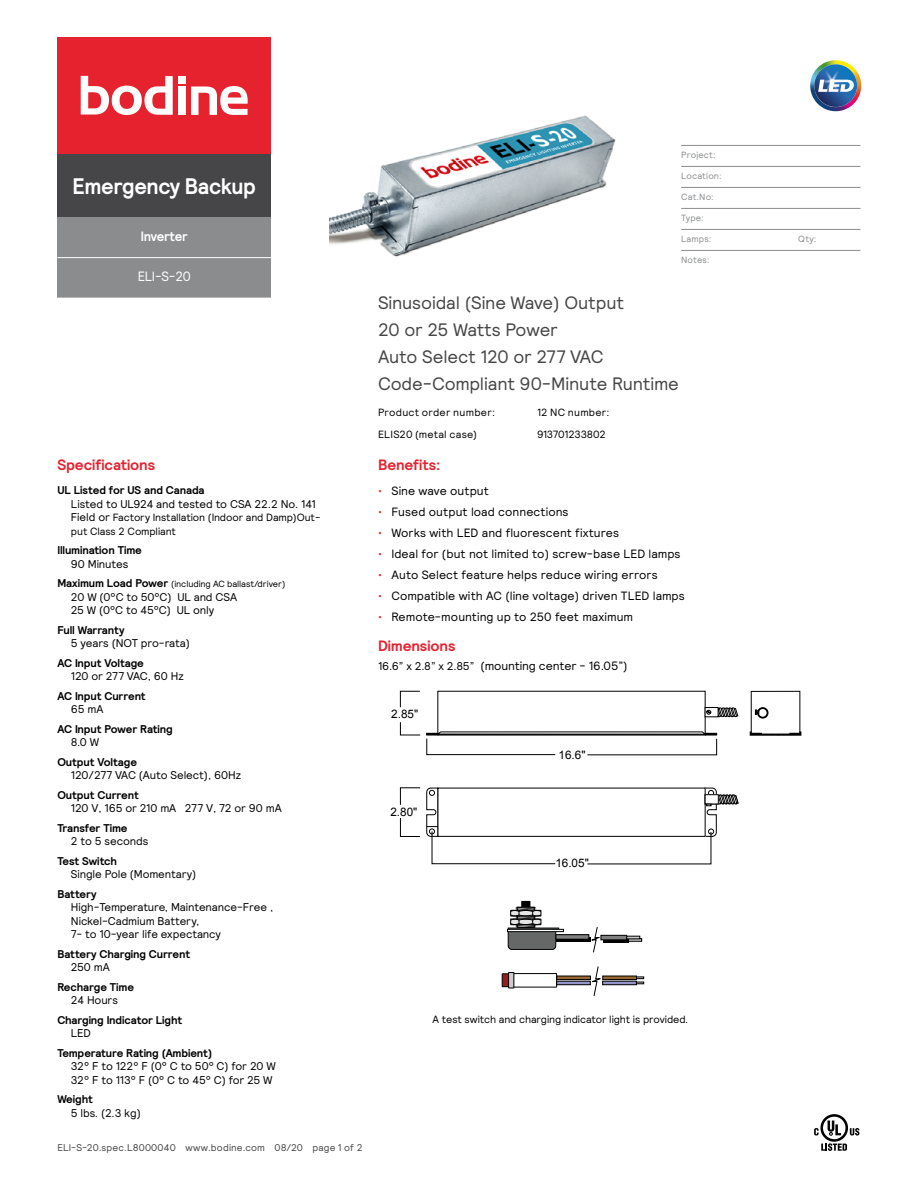
<style>
.page{position:relative;width:918px;height:1188px;background:#fff}
.page>*{position:absolute;margin:0;border:0;box-sizing:border-box;transform-origin:0 0}
.t1{font:700 22.5px "Relative";letter-spacing:-.02em;color:#fff;scale:.95 1}
.t2{font:18px/27px "Relative";letter-spacing:-.01em;color:#464547}
.t3{font:700 15px "Relative";letter-spacing:-.005em;color:#e6222f}
.t4{font:700 13.5px "Relative";letter-spacing:-.02em;color:#fff;scale:.95 1}
.t5{font:13.5px "Relative";color:#fff;scale:.95 1}
.t6{font:12px "Relative";letter-spacing:.005em;color:#000}
.t7{font:11.7px "Arial";color:#000}
.t8{font:11.25px/13.5px "Relative";letter-spacing:-.01em;color:#000}
.t9{font:700 11.25px "Relative";letter-spacing:-.01em;color:#000}
.t10{font:10.5px/13.5px "Relative";letter-spacing:-.005em;color:#000}
.t11{font:10.5px "Relative";letter-spacing:.02em;color:#000}
.t12{font:10.5px "Relative";letter-spacing:.025em;color:#000}
.t13{font:9.75px "Relative";letter-spacing:.015em;color:#464547}
.t14{font:9px "Relative";letter-spacing:.02em;color:#8a8c8e}
.t15{font:9px "Relative";letter-spacing:-.01em;color:#000}
.s1{color:#e82c2e}
.s2{font-size:11.25px}
.s3{font-weight:700;font-size:11.25px}
</style>
<div class="page">
<img style="left:330px;top:115px;width:286px;height:142px">
<svg style="left:821px;top:1143px;width:26px;height:8px"></svg>
<svg style="left:850px;top:1128px;width:9px;height:8px"></svg>
<svg style="left:820px;top:1114px;width:28px;height:28px"></svg>
<svg style="left:823px;top:1117px;width:22px;height:22px"></svg>
<svg style="left:828px;top:1121px;width:13px;height:14px"></svg>
<svg style="left:814px;top:1128px;width:5px;height:8px"></svg>
<svg style="left:808px;top:58px;width:55px;height:55px"></svg>
<svg style="left:810px;top:60px;width:50px;height:51px"></svg>
<hr style="left:681px;top:145px;width:179px;height:1px;background:#8a8c8e">
<hr style="left:681px;top:166px;width:179px;height:1px;background:#8a8c8e">
<hr style="left:681px;top:187px;width:179px;height:1px;background:#8a8c8e">
<hr style="left:681px;top:208px;width:179px;height:1px;background:#8a8c8e">
<hr style="left:681px;top:229px;width:179px;height:1px;background:#8a8c8e">
<hr style="left:681px;top:250px;width:179px;height:1px;background:#8a8c8e">
<div style="left:57px;top:154px;width:214px;height:63px;background:#464547"></div>
<div style="left:57px;top:217px;width:214px;height:81px;background:#8a8c8e"></div>
<hr style="left:57px;top:257px;width:214px;height:1px;background:#fff">
<div style="left:57px;top:37px;width:214px;height:117px;background:#e6222f"></div>
<div style="left:178px;top:76px;width:8px;height:7px;background:#fff"></div>
<div style="left:178px;top:87px;width:8px;height:28px;background:#fff"></div>
<svg style="left:191px;top:86px;width:57px;height:29px"></svg>
<svg style="left:81px;top:76px;width:92px;height:39px"></svg>
<div style="left:751px;top:691px;width:49px;height:43px;border:1px solid #000"></div>
<svg style="left:400px;top:787px;width:156px;height:77px"></svg>
<svg style="left:750px;top:732px;width:51px;height:4px"></svg>
<svg style="left:755px;top:707px;width:13px;height:11px"></svg>
<svg style="left:587px;top:788px;width:151px;height:76px"></svg>
<svg style="left:400px;top:691px;width:338px;height:64px"></svg>
<hr style="left:556px;top:937px;width:34px;height:4px;background:#000">
<hr style="left:603px;top:938px;width:26px;height:4px;background:#000">
<div style="left:508px;top:928px;width:51px;height:1px;border:1px solid #000"></div>
<hr style="left:556px;top:935px;width:33px;height:4px;background:#818080">
<div style="left:555px;top:934px;width:34px;height:5px;border:1px solid #000"></div>
<svg style="left:629px;top:936px;width:13px;height:5px"></svg>
<svg style="left:508px;top:901px;width:48px;height:49px"></svg>
<div style="left:507px;top:929px;width:57px;height:3px;border:1px solid #000"></div>
<div style="left:601px;top:935px;width:26px;height:5px;background:#818080"></div>
<div style="left:601px;top:935px;width:26px;height:5px;border:1px solid #000"></div>
<svg style="left:590px;top:927px;width:11px;height:26px"></svg>
<div style="left:557px;top:981px;width:33px;height:4px;border:1px solid #000"></div>
<div style="left:557px;top:976px;width:33px;height:4px;border:1px solid #000"></div>
<div style="left:502px;top:974px;width:7px;height:13px;background:#991b1e"></div>
<div style="left:502px;top:974px;width:7px;height:13px;border:1px solid #000"></div>
<div style="left:513px;top:973px;width:44px;height:14px;border:1px solid #000"></div>
<div style="left:509px;top:973px;width:5px;height:15px;background:#cccccb"></div>
<div style="left:508px;top:972px;width:6px;height:16px;border:1px solid #000"></div>
<svg style="left:590px;top:966px;width:11px;height:30px"></svg>
<div style="left:603px;top:981px;width:33px;height:4px;border:1px solid #000"></div>
<div style="left:603px;top:976px;width:34px;height:4px;border:1px solid #000"></div>
<svg style="left:636px;top:977px;width:8px;height:7px"></svg>
<h1 class="t1" style="left:73px;top:172px;width:194px">Emergency Backup</h1>
<p class="t4" style="left:141px;top:227px;width:51px">Inverter</p>
<p class="t5" style="left:138px;top:268px;width:57px">ELI-S-20</p>
<p class="t14" style="left:681px;top:149px;width:36px">Project:</p>
<p class="t14" style="left:681px;top:170px;width:42px">Location:</p>
<p class="t14" style="left:681px;top:191px;width:34px">Cat.No:</p>
<p class="t14" style="left:681px;top:212px;width:24px">Type:</p>
<p class="t14" style="left:681px;top:233px;width:32px">Lamps:</p>
<p class="t14" style="left:798px;top:233px;width:20px">Qty:</p>
<p class="t14" style="left:681px;top:254px;width:30px">Notes:</p>
<h2 class="t2" style="left:378px;top:289px;width:302px">Sinusoidal (Sine Wave) Output<br>20 or 25 Watts Power<br>Auto Select 120 or 277 VAC<br>Code-Compliant 90-Minute Runtime</h2>
<p class="t11" style="left:378px;top:405px;width:119px">Product order number:</p>
<p class="t12" style="left:537px;top:405px;width:74px">12 NC number:</p>
<p class="t11" style="left:378px;top:428px;width:100px">ELIS20 (metal case)</p>
<p class="t10" style="left:537px;top:427px;width:70px">913701233802</p>
<h3 class="t3" style="left:57px;top:455px;width:99px">Specifications</h3>
<h3 class="t3" style="left:378px;top:455px;width:64px">Benefits:</h3>
<p class="t6" style="left:378px;top:483px;width:112px"><span class="s1">•</span> Sine wave output</p>
<p class="t6" style="left:378px;top:504px;width:192px"><span class="s1">•</span> Fused output load connections</p>
<p class="t6" style="left:378px;top:525px;width:243px"><span class="s1">•</span> Works with LED and fluorescent fixtures</p>
<p class="t6" style="left:378px;top:546px;width:304px"><span class="s1">•</span> Ideal for (but not limited to) screw-base LED lamps</p>
<p class="t6" style="left:378px;top:567px;width:281px"><span class="s1">•</span> Auto Select feature helps reduce wiring errors</p>
<p class="t6" style="left:378px;top:588px;width:308px"><span class="s1">•</span> Compatible with AC (line voltage) driven TLED lamps</p>
<p class="t6" style="left:378px;top:609px;width:257px"><span class="s1">•</span> Remote-mounting up to 250 feet maximum</p>
<h3 class="t3" style="left:378px;top:636px;width:79px">Dimensions</h3>
<p class="t6" style="left:378px;top:658px;width:251px"><span class="s2">16.6” x 2.8” x 2.85”</span> (mounting center - 16.05”)</p>
<p class="t9" style="left:57px;top:483px;width:149px">UL Listed for US and Canada</p>
<p class="t8" style="left:71px;top:497px;width:247px">Listed to UL924 and tested to CSA 22.2 No. 141</p>
<p class="t10" style="left:71px;top:511px;width:251px"><span class="s2">Field or</span> Factory Installation (Indoor and Damp)Out&shy;put Class 2 Compliant</p>
<p class="t9" style="left:57px;top:543px;width:86px">Illumination Time</p>
<p class="t8" style="left:71px;top:557px;width:59px">90 Minutes</p>
<p class="t15" style="left:57px;top:578px;width:229px"><span class="s3">Maximum Load Power</span> (including AC ballast/driver)</p>
<p class="t8" style="left:71px;top:590px;width:168px">20 W (0°C to 50°C) UL and CSA<br>25 W (0°C to 45°C) UL only</p>
<p class="t9" style="left:57px;top:622px;width:69px">Full Warranty</p>
<p class="t8" style="left:71px;top:636px;width:121px">5 years (NOT pro-rata)</p>
<p class="t9" style="left:57px;top:655px;width:88px">AC Input Voltage</p>
<p class="t8" style="left:71px;top:669px;width:115px">120 or 277 VAC, 60 Hz</p>
<p class="t9" style="left:57px;top:688px;width:90px">AC Input Current</p>
<p class="t8" style="left:71px;top:702px;width:34px">65 mA</p>
<p class="t9" style="left:57px;top:721px;width:117px">AC Input Power Rating</p>
<p class="t8" style="left:71px;top:735px;width:30px">8.0 W</p>
<p class="t9" style="left:57px;top:754px;width:81px">Output Voltage</p>
<p class="t8" style="left:71px;top:768px;width:172px">120/277 VAC (Auto Select), 60Hz</p>
<p class="t9" style="left:57px;top:787px;width:83px">Output Current</p>
<p class="t8" style="left:71px;top:801px;width:212px">120 V, 165 or 210 mA 277 V, 72 or 90 mA</p>
<p class="t9" style="left:57px;top:820px;width:72px">Transfer Time</p>
<p class="t8" style="left:71px;top:834px;width:79px">2 to 5 seconds</p>
<p class="t9" style="left:57px;top:853px;width:61px">Test Switch</p>
<p class="t8" style="left:71px;top:867px;width:127px">Single Pole (Momentary)</p>
<p class="t9" style="left:57px;top:886px;width:41px">Battery</p>
<p class="t8" style="left:71px;top:900px;width:204px">High-Temperature, Maintenance-Free ,<br>Nickel-Cadmium Battery,<br>7- to 10-year life expectancy</p>
<p class="t9" style="left:57px;top:946px;width:134px">Battery Charging Current</p>
<p class="t8" style="left:71px;top:960px;width:40px">250 mA</p>
<p class="t9" style="left:57px;top:979px;width:78px">Recharge Time</p>
<p class="t8" style="left:71px;top:993px;width:49px">24 Hours</p>
<p class="t9" style="left:57px;top:1012px;width:126px">Charging Indicator Light</p>
<p class="t8" style="left:71px;top:1026px;width:22px">LED</p>
<p class="t9" style="left:57px;top:1045px;width:156px">Temperature Rating (Ambient)</p>
<p class="t8" style="left:71px;top:1059px;width:207px">32° F to 122° F (0° C to 50° C) for 20 W<br>32° F to 113° F (0° C to 45° C) for 25 W</p>
<p class="t9" style="left:57px;top:1092px;width:37px">Weight</p>
<p class="t8" style="left:71px;top:1106px;width:72px">5 lbs. (2.3 kg)</p>
<p class="t7" style="left:391px;top:706px;width:28px">2.85"</p>
<p class="t7" style="left:559px;top:747px;width:28px">16.6"</p>
<p class="t7" style="left:390px;top:804px;width:28px">2.80"</p>
<p class="t7" style="left:555px;top:855px;width:35px">16.05"</p>
<p class="t10" style="left:433px;top:1012px;width:257px">A test switch and charging indicator light is provided.</p>
<p class="t13" style="left:57px;top:1141px;width:307px">ELI-S-20.spec.L8000040 www.bodine.com 08/20 page 1 of 2</p>
</div>
